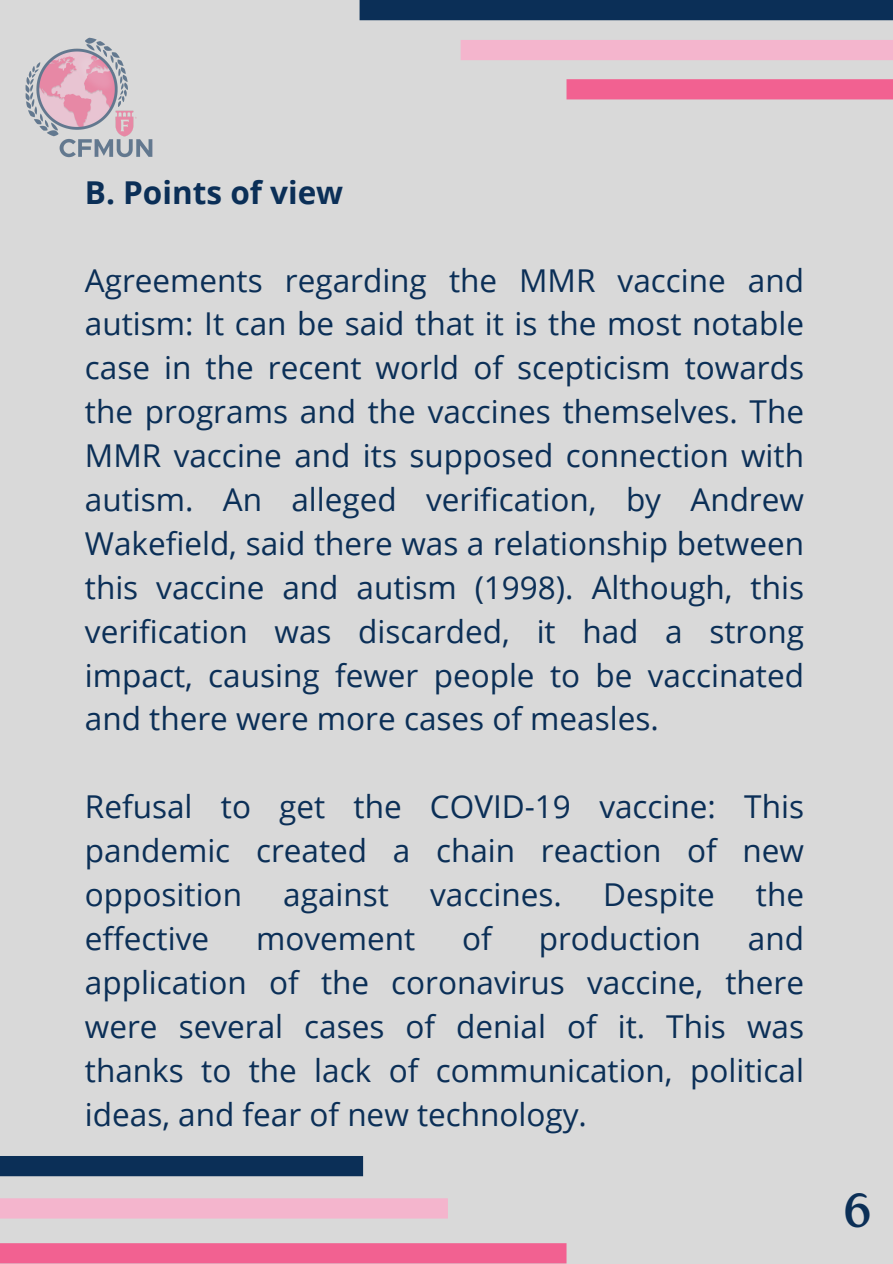
<style>
.page{position:relative;width:893px;height:1264px;background:#fff}
.page>*{position:absolute;margin:0;border:0;box-sizing:border-box;transform-origin:0 0}
.t1{font:47.85px "Roca One";color:#0b2f57}
.t2{font:31.5px/43.8px "Open Sans";color:#0b2f57;text-align:justify}
.t3{font:700 31.5px "Open Sans";color:#0b2f57}
</style>
<div class="page">
<div style="left:0;top:0;width:892px;height:1263px;background:#d9d9d9"></div>
<div style="left:359px;top:0;width:533px;height:20px;background:#0b2f57"></div>
<div style="left:460px;top:40px;width:432px;height:20px;background:#f4b5cd"></div>
<div style="left:566px;top:79px;width:326px;height:20px;background:#f26191"></div>
<div style="left:0;top:1155px;width:363px;height:21px;background:#0b2f57"></div>
<div style="left:0;top:1198px;width:448px;height:20px;background:#f4b5cd"></div>
<div style="left:0;top:1243px;width:566px;height:20px;background:#f26191"></div>
<img style="left:25px;top:37px;width:128px;height:121px">
<h1 class="t3" style="left:85px;top:170px;width:260px">B. Points of view</h1>
<p class="t2" style="left:85px;top:257px;width:720px">Agreements regarding the MMR vaccine and autism: It can be said that it is the most notable case in the recent world of scepticism towards the programs and the vaccines themselves. The MMR vaccine and its supposed connection with autism. An alleged verification, by Andrew Wakefield, said there was a relationship between this vaccine and autism (1998). Although, this verification was discarded, it had a strong impact, causing fewer people to be vaccinated and there were more cases of measles.</p>
<p class="t2" style="left:85px;top:784px;width:720px">Refusal to get the COVID-19 vaccine: This pandemic created a chain reaction of new opposition</p>
<p class="t2" style="left:283px;top:872px;width:107px">against</p>
<p class="t2" style="left:430px;top:872px;width:133px">vaccines.</p>
<p class="t2" style="left:603px;top:872px;width:113px">Despite</p>
<p class="t2" style="left:755px;top:872px;width:50px">the</p>
<p class="t2" style="left:85px;top:915px;width:126px">effective</p>
<p class="t2" style="left:256px;top:915px;width:161px">movement</p>
<p class="t2" style="left:462px;top:915px;width:31px">of</p>
<p class="t2" style="left:538px;top:915px;width:164px">production</p>
<p class="t2" style="left:85px;top:915px;width:720px;text-indent:663px">and application of the coronavirus vaccine, there were several cases of denial of it. This was thanks to the lack of communication, political ideas, and fear of new technology.</p>
<p class="t1" style="left:843px;top:1182px;width:30px">6</p>
</div>
